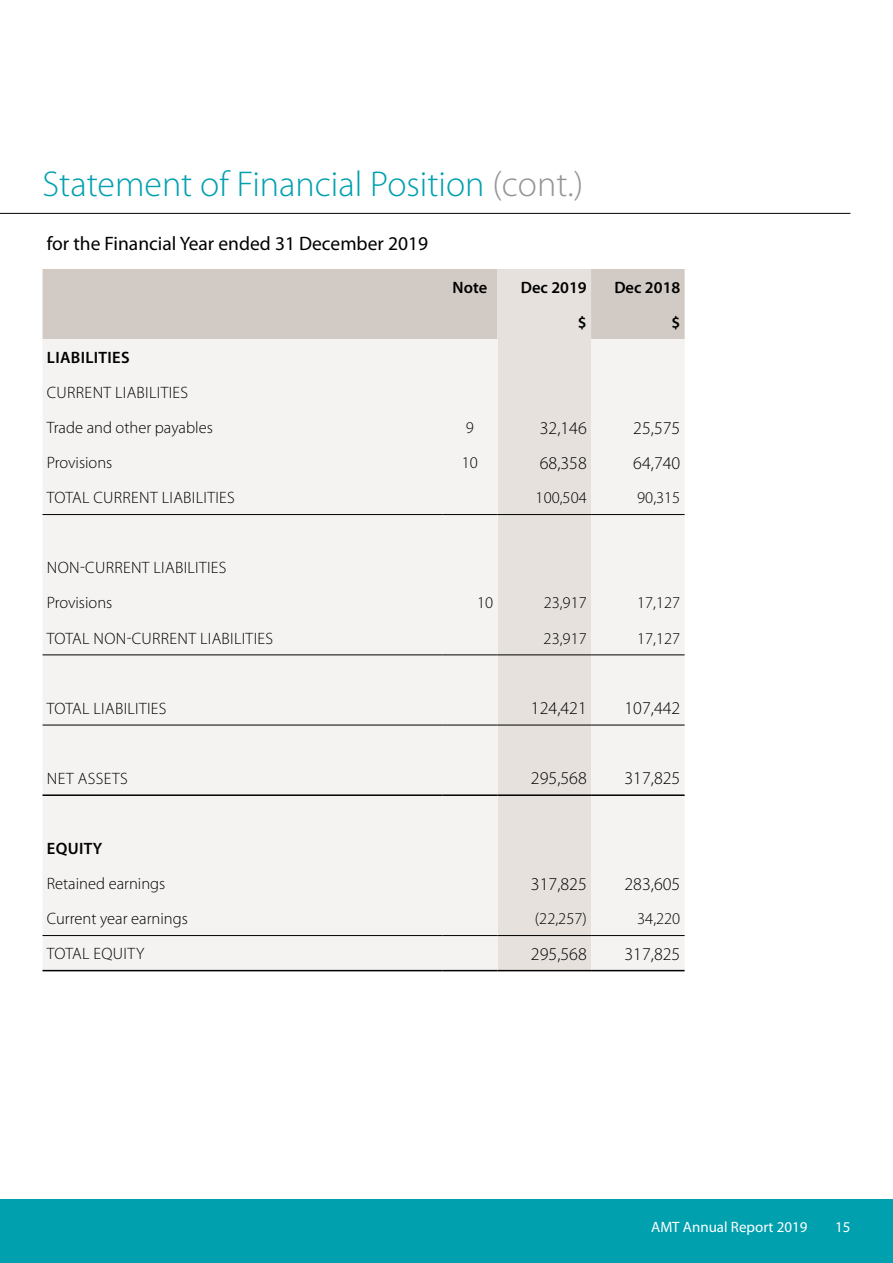
<style>
.page{position:relative;width:893px;height:1263px;background:#fff}
.page>*{position:absolute;margin:0;border:0;box-sizing:border-box;transform-origin:0 0}
.t1{font:300 36px "Myriad Pro";color:#00a0af}
.t2{font:19.5px "Myriad Pro";color:#000}
.t3{font:300 18px "Myriad Pro";color:#000}
.t4{font:300 16.5px "Myriad Pro";color:#000}
.t5{font:300 16.5px "Myriad Pro";letter-spacing:.02em;color:#000}
.t6{font:600 16.5px "Myriad Pro";letter-spacing:.02em;color:#000}
.t7{font:15px "Myriad Pro";color:#fff}
.s1{color:#939598}
</style>
<div class="page">
<div style="left:0;top:1199px;width:893px;height:64px;background:#00a0af"></div>
<hr style="left:0;top:213px;width:850px;height:1px;background:#000">
<div style="left:43px;top:269px;width:642px;height:70px;background:#d2cac4"></div>
<div style="left:497px;top:269px;width:94px;height:70px;background:#e6e1dd"></div>
<svg style="left:43px;top:339px;width:642px;height:631px;fill:#f5f3f1"></svg>
<hr style="left:43px;top:514px;width:399px;height:1px;background:#000">
<hr style="left:442px;top:514px;width:55px;height:1px;background:#000">
<hr style="left:497px;top:514px;width:94px;height:1px;background:#000">
<hr style="left:591px;top:514px;width:94px;height:1px;background:#000">
<hr style="left:43px;top:935px;width:399px;height:1px;background:#000">
<hr style="left:442px;top:935px;width:55px;height:1px;background:#000">
<hr style="left:497px;top:935px;width:94px;height:1px;background:#000">
<hr style="left:591px;top:935px;width:94px;height:1px;background:#000">
<hr style="left:43px;top:970px;width:399px;height:1px;background:#000">
<hr style="left:442px;top:970px;width:55px;height:1px;background:#000">
<hr style="left:497px;top:970px;width:94px;height:1px;background:#000">
<hr style="left:591px;top:970px;width:94px;height:1px;background:#000">
<hr style="left:43px;top:725px;width:399px;height:1px;background:#000">
<hr style="left:442px;top:725px;width:55px;height:1px;background:#000">
<hr style="left:497px;top:725px;width:94px;height:1px;background:#000">
<hr style="left:591px;top:725px;width:94px;height:1px;background:#000">
<hr style="left:43px;top:794px;width:399px;height:2px;background:#000">
<hr style="left:442px;top:794px;width:55px;height:2px;background:#000">
<hr style="left:497px;top:794px;width:94px;height:2px;background:#000">
<hr style="left:591px;top:794px;width:94px;height:2px;background:#000">
<hr style="left:43px;top:654px;width:399px;height:1px;background:#000">
<hr style="left:442px;top:654px;width:55px;height:1px;background:#000">
<hr style="left:497px;top:654px;width:94px;height:1px;background:#000">
<hr style="left:591px;top:654px;width:94px;height:1px;background:#000">
<h1 class="t1" style="left:43px;top:162px;width:542px">Statement of Financial Position <span class="s1">(cont.)</span></h1>
<p class="t2" style="left:47px;top:232px;width:383px">for the Financial Year ended 31 December 2019</p>
<p class="t6" style="left:453px;top:277px;width:36px">Note</p>
<p class="t6" style="left:521px;top:277px;width:67px">Dec 2019</p>
<p class="t6" style="left:614px;top:277px;width:67px">Dec 2018</p>
<p class="t6" style="left:578px;top:312px;width:10px">$</p>
<p class="t6" style="left:671px;top:312px;width:10px">$</p>
<p class="t6" style="left:47px;top:347px;width:84px">LIABILITIES</p>
<p class="t5" style="left:47px;top:382px;width:143px">CURRENT LIABILITIES</p>
<p class="t4" style="left:47px;top:418px;width:168px">Trade and other payables</p>
<p class="t4" style="left:466px;top:418px;width:10px">9</p>
<p class="t3" style="left:540px;top:417px;width:49px">32,146</p>
<p class="t3" style="left:633px;top:417px;width:49px">25,575</p>
<p class="t4" style="left:47px;top:453px;width:67px">Provisions</p>
<p class="t4" style="left:462px;top:453px;width:18px">10</p>
<p class="t3" style="left:540px;top:452px;width:49px">68,358</p>
<p class="t3" style="left:633px;top:452px;width:49px">64,740</p>
<p class="t5" style="left:47px;top:488px;width:189px">TOTAL CURRENT LIABILITIES</p>
<p class="t4" style="left:536px;top:488px;width:53px">100,504</p>
<p class="t4" style="left:637px;top:488px;width:45px">90,315</p>
<p class="t5" style="left:47px;top:558px;width:181px">NON-CURRENT LIABILITIES</p>
<p class="t4" style="left:47px;top:593px;width:67px">Provisions</p>
<p class="t4" style="left:477px;top:593px;width:18px">10</p>
<p class="t4" style="left:544px;top:593px;width:45px">23,917</p>
<p class="t4" style="left:637px;top:593px;width:45px">17,127</p>
<p class="t5" style="left:47px;top:628px;width:228px">TOTAL NON-CURRENT LIABILITIES</p>
<p class="t4" style="left:544px;top:628px;width:45px">23,917</p>
<p class="t4" style="left:637px;top:628px;width:45px">17,127</p>
<p class="t5" style="left:47px;top:698px;width:121px">TOTAL LIABILITIES</p>
<p class="t3" style="left:531px;top:697px;width:57px">124,421</p>
<p class="t3" style="left:624px;top:697px;width:57px">107,442</p>
<p class="t5" style="left:47px;top:768px;width:82px">NET ASSETS</p>
<p class="t3" style="left:531px;top:767px;width:57px">295,568</p>
<p class="t3" style="left:624px;top:767px;width:57px">317,825</p>
<p class="t6" style="left:47px;top:838px;width:57px">EQUITY</p>
<p class="t4" style="left:47px;top:874px;width:120px">Retained earnings</p>
<p class="t3" style="left:531px;top:873px;width:57px">317,825</p>
<p class="t3" style="left:624px;top:873px;width:57px">283,605</p>
<p class="t4" style="left:47px;top:909px;width:143px">Current year earnings</p>
<p class="t4" style="left:535px;top:909px;width:53px">(22,257)</p>
<p class="t4" style="left:637px;top:909px;width:45px">34,220</p>
<p class="t5" style="left:47px;top:944px;width:99px">TOTAL EQUITY</p>
<p class="t3" style="left:531px;top:943px;width:57px">295,568</p>
<p class="t3" style="left:624px;top:943px;width:57px">317,825</p>
<p class="t7" style="left:651px;top:1217px;width:158px">AMT Annual Report 2019</p>
<p class="t7" style="left:835px;top:1217px;width:17px">15</p>
</div>
